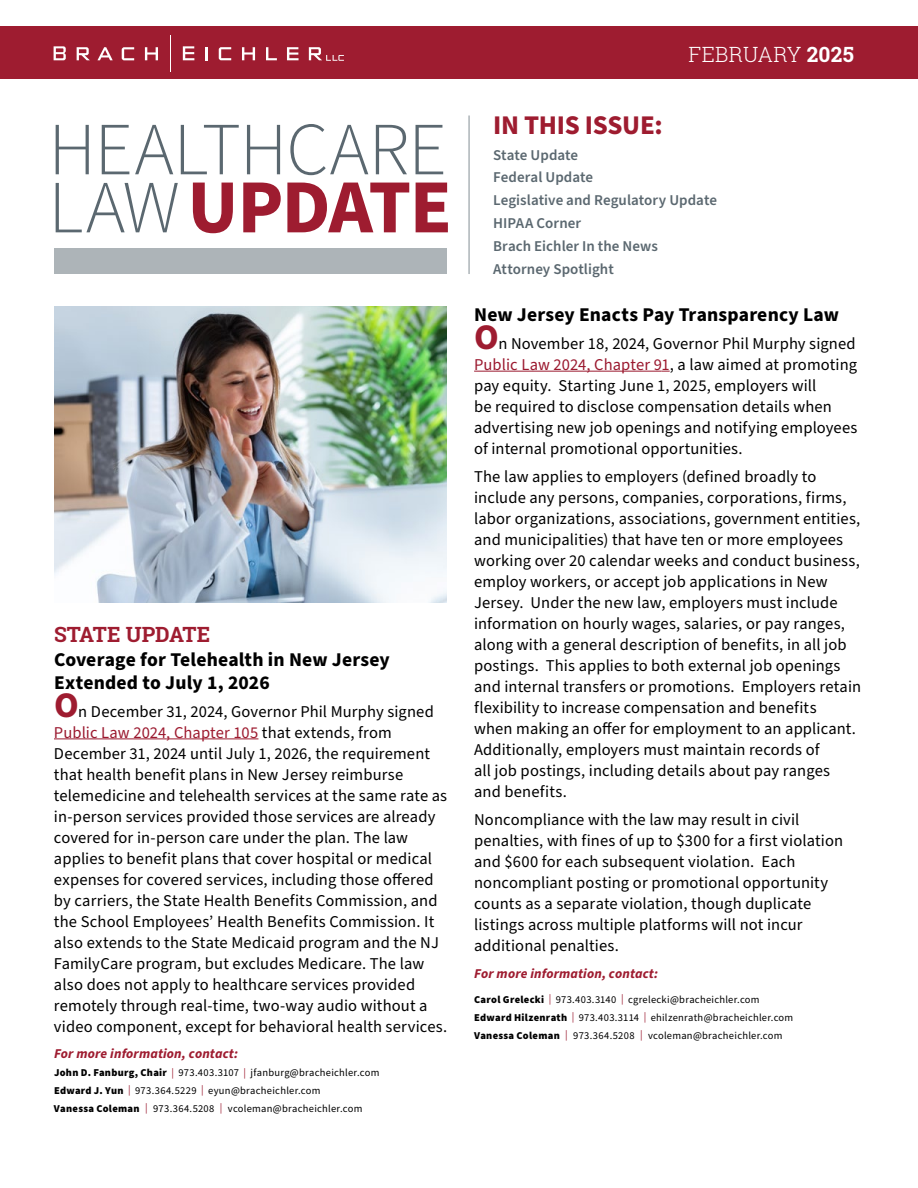
<style>
.page{position:relative;width:918px;height:1188px;background:#fff}
.page>*{position:absolute;margin:0;border:0;box-sizing:border-box;transform-origin:0 0}
.t1{font:700 76.5px "Source Sans Pro";letter-spacing:-.02em;color:#9e1c30}
.t2{font:300 75px "Source Sans Pro";letter-spacing:-.01em;color:#5b6870}
.t3{font:700 27px "Source Sans Pro";letter-spacing:-.01em;color:#9e1c30}
.t4{font:300 21px "Roboto Slab";letter-spacing:.01em;color:#fff}
.t5{font:700 21px "Roboto Slab";color:#9e1c30}
.t6{font:700 19.5px/23.4px "Source Sans Pro";letter-spacing:.01em;color:#000}
.t7{font:16.5px/21px "Source Sans Pro";letter-spacing:.01em;color:#000}
.t8{font:600 15px/22.8px "Source Sans Pro";letter-spacing:.005em;color:#5b6870}
.t9{font:italic 700 13.5px "Source Sans Pro";letter-spacing:.01em;color:#9e1c30}
.t10{font:10.5px/18px "Source Sans Pro";letter-spacing:.025em;color:#000}
.s1{font-weight:300;font-size:75px;color:#5b6870}
.s2{font-weight:700;font-size:36px;color:#9e1c30}
.s3{color:#9b192f}
.s4{color:#9e1c30}
.s5{font-weight:900}
.s6{font-weight:700}
</style>
<div class="page">
<hr style="left:54px;top:738px;width:112px;height:1px;background:#9b192f">
<hr style="left:166px;top:738px;width:92px;height:1px;background:#9e1c30">
<hr style="left:474px;top:371px;width:187px;height:1px;background:#9b192f">
<div style="left:0;top:26px;width:918px;height:53px;background:#9e1c30"></div>
<hr style="left:468px;top:116px;width:2px;height:158px;background:#adb4b8">
<svg style="left:54px;top:46px;width:12px;height:14px"></svg>
<svg style="left:77px;top:47px;width:13px;height:13px"></svg>
<svg style="left:97px;top:47px;width:16px;height:13px"></svg>
<svg style="left:145px;top:47px;width:13px;height:13px"></svg>
<svg style="left:206px;top:47px;width:2px;height:13px"></svg>
<svg style="left:242px;top:47px;width:13px;height:13px"></svg>
<svg style="left:266px;top:47px;width:11px;height:13px"></svg>
<svg style="left:287px;top:47px;width:12px;height:13px"></svg>
<svg style="left:122px;top:47px;width:12px;height:13px"></svg>
<svg style="left:219px;top:47px;width:12px;height:13px"></svg>
<svg style="left:183px;top:46px;width:11px;height:14px"></svg>
<hr style="left:170px;top:35px;width:1px;height:37px;background:#fff">
<svg style="left:309px;top:47px;width:35px;height:14px"></svg>
<div style="left:55px;top:248px;width:392px;height:25px;background:#adb4b8"></div>
<img style="left:55px;top:307px;width:392px;height:296px">
<h2 class="t2" style="left:48px;top:99px;width:400px">HEALTHCARE</h2>
<h1 class="t1" style="left:48px;top:155px;width:405px"><span class="s1">LAW</span>UPDATE</h1>
<p class="t5" style="left:54px;top:620px;width:158px">STATE UPDATE</p>
<p class="t6" style="left:54px;top:648px;width:337px">Coverage for Telehealth in New Jersey<br>Extended to July 1, 2026</p>
<p class="t7" style="left:54px;top:701px;width:395px"><span class="s2">O</span>n December 31, 2024, Governor Phil Murphy signed <span class="s3">Public Law 2024</span><span class="s4">, Chapter 105</span> that extends, from December 31, 2024 until July 1, 2026, the requirement that health benefit plans in New Jersey reimburse telemedicine and telehealth services at the same rate as in-person services provided those services are already covered for in-person care under the plan. The law applies to benefit plans that cover hospital or medical expenses for covered services, including those offered by carriers, the State Health Benefits Commission, and the School Employees’ Health Benefits Commission. It also extends to the State Medicaid program and the NJ FamilyCare program, but excludes Medicare. The law also does not apply to healthcare services provided remotely through real-time, two-way audio without a video component, except for behavioral health services.</p>
<p class="t9" style="left:54px;top:1044px;width:186px">For more information, contact:</p>
<p class="t10" style="left:54px;top:1064px;width:327px"><span class="s5">John D. Fanburg, Chair</span> <span class="s4">|</span> 973.403.3107 <span class="s4">|</span> jfanburg@bracheichler.com<br><span class="s5">Edward J. Yun</span> <span class="s3">|</span> 973.364.5229 <span class="s3">|</span> eyun@bracheichler.com<br><span class="s5">Vanessa Coleman</span> <span class="s3">|</span> 973.364.5208 <span class="s3">|</span> vcoleman@bracheichler.com</p>
<p class="t4" style="left:689px;top:40px;width:167px">FEBRUARY <span class="s6">2025</span></p>
<h3 class="t3" style="left:493px;top:107px;width:171px">IN THIS ISSUE:</h3>
<p class="t8" style="left:493px;top:144px;width:225px">State Update<br>Federal Update<br>Legislative and Regulatory Update<br>HIPAA Corner<br>Brach Eichler In the News<br>Attorney Spotlight</p>
<p class="t6" style="left:474px;top:303px;width:366px">New Jersey Enacts Pay Transparency Law</p>
<p class="t7" style="left:474px;top:333px;width:385px"><span class="s2">O</span>n November 18, 2024, Governor Phil Murphy signed <span class="s3">Public Law 2024, Chapter 9</span><span class="s4">1</span>, a law aimed at promoting pay equity. Starting June 1, 2025, employers will<br>be required to disclose compensation details when advertising new job openings and notifying employees of internal promotional opportunities.</p>
<p class="t7" style="left:474px;top:466px;width:389px">The law applies to employers (defined broadly to include any persons, companies, corporations, firms, labor organizations, associations, government entities, and municipalities) that have ten or more employees working over 20 calendar weeks and conduct business, employ workers, or accept job applications in New Jersey. Under the new law, employers must include information on hourly wages, salaries, or pay ranges, along with a general description of benefits, in all job postings. This applies to both external job openings and internal transfers or promotions. Employers retain flexibility to increase compensation and benefits<br>when making an offer for employment to an applicant.<br>Additionally, employers must maintain records of<br>all job postings, including details about pay ranges<br>and benefits.</p>
<p class="t7" style="left:474px;top:809px;width:371px">Noncompliance with the law may result in civil penalties, with fines of up to $300 for a first violation and $600 for each subsequent violation. Each noncompliant posting or promotional opportunity counts as a separate violation, though duplicate listings across multiple platforms will not incur additional penalties.</p>
<p class="t9" style="left:474px;top:964px;width:186px">For more information, contact:</p>
<p class="t10" style="left:474px;top:991px;width:321px"><span class="s5">Carol Grelecki</span> <span class="s3">|</span> 973.403.3140 <span class="s3">|</span> cgrelecki@bracheichler.com<br><span class="s5">Edward Hilzenrath</span> <span class="s3">|</span> 973.403.3114 <span class="s3">|</span> ehilzenrath@bracheichler.com<br><span class="s5">Vanessa Coleman</span> <span class="s3">|</span> 973.364.5208 <span class="s3">|</span> vcoleman@bracheichler.com</p>
</div>
